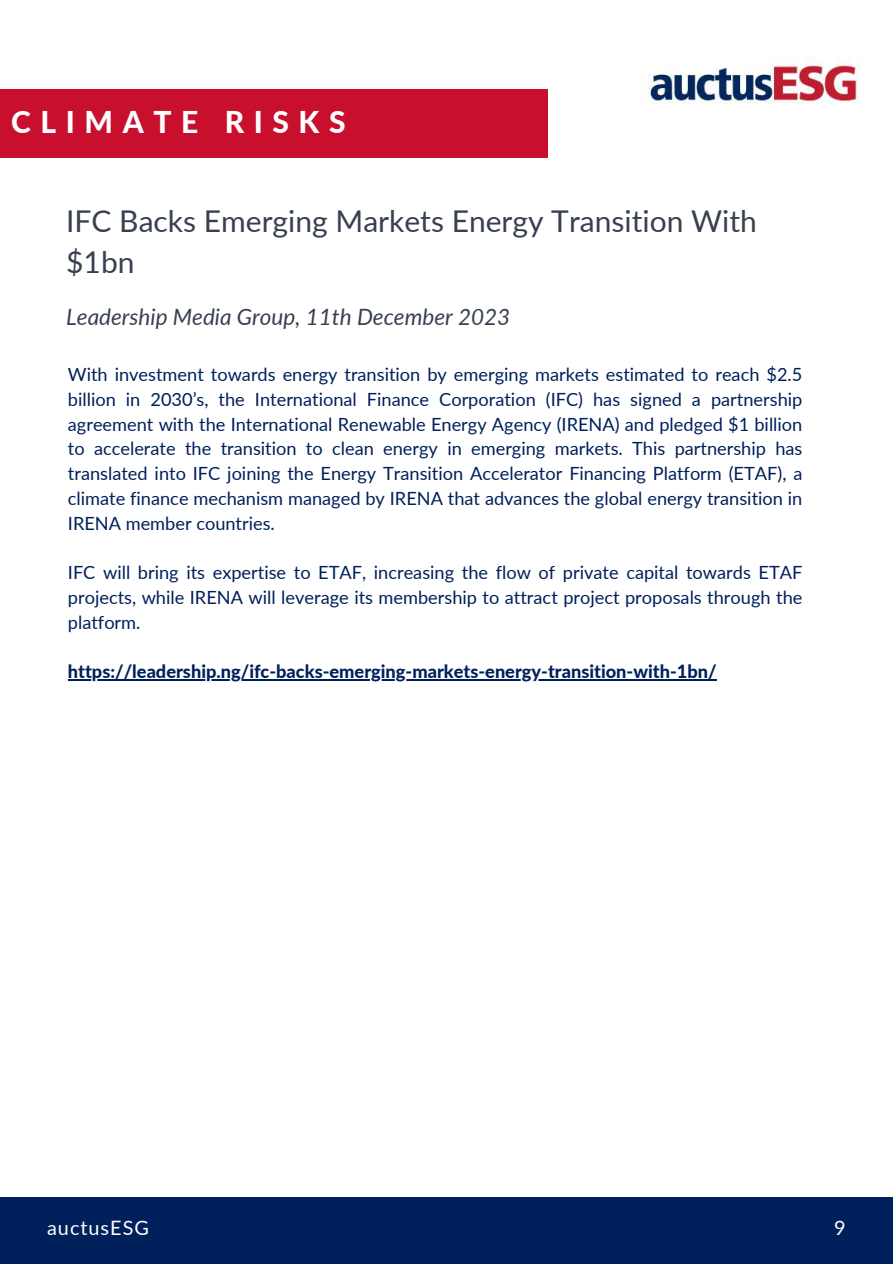
<style>
.page{position:relative;width:893px;height:1264px;background:#fff}
.page>*{position:absolute;margin:0;border:0;box-sizing:border-box;transform-origin:0 0}
.t1{font:30px/41.7px "Lato";color:#384050}
.t2{font:800 30px "Lato";letter-spacing:.32em;color:#fff}
.t3{font:italic 22.5px "Lato";color:#384050}
.t4{font:19.8px "Lato";letter-spacing:.05em;color:#fff}
.t5{font:18.15px/24.8px "Lato";color:#00205b;text-align:justify}
.t6{font:800 18.15px "Lato";color:#00205b}
</style>
<div class="page">
<div style="left:0;top:1197px;width:892px;height:66px;background:#00205b"></div>
<div style="left:0;top:89px;width:547px;height:68px;background:#c8102e"></div>
<img style="left:648px;top:60px;width:211px;height:45px">
<hr style="left:68px;top:679px;width:648px;height:1px;background:#00205b">
<h1 class="t2" style="left:11px;top:103px;width:336px">CLIMATE RISKS</h1>
<h1 class="t1" style="left:66px;top:199px;width:692px">IFC Backs Emerging Markets Energy Transition With $1bn</h1>
<p class="t3" style="left:66px;top:303px;width:445px">Leadership Media Group, 11th December 2023</p>
<p class="t5" style="left:68px;top:361px;width:736px">With investment towards energy transition by emerging markets estimated to reach $2.5 billion in 2030’s, the International Finance Corporation (IFC) has signed a partnership agreement with the International Renewable Energy Agency (IRENA) and pledged $1 billion to accelerate the transition to clean energy in emerging markets. This partnership has translated into IFC joining the Energy Transition Accelerator Financing Platform (ETAF), a climate finance mechanism managed by IRENA that advances the global energy transition in IRENA member countries.</p>
<p class="t5" style="left:68px;top:559px;width:736px">IFC will bring its expertise to ETAF, increasing the flow of private capital towards ETAF projects, while IRENA will leverage its membership to attract project proposals through the platform.</p>
<p class="t6" style="left:68px;top:660px;width:650px">https://leadership.ng/ifc-backs-emerging-markets-energy-transition-with-1bn/</p>
<p class="t4" style="left:47px;top:1215px;width:103px">auctusESG</p>
<p class="t4" style="left:834px;top:1215px;width:13px">9</p>
</div>
